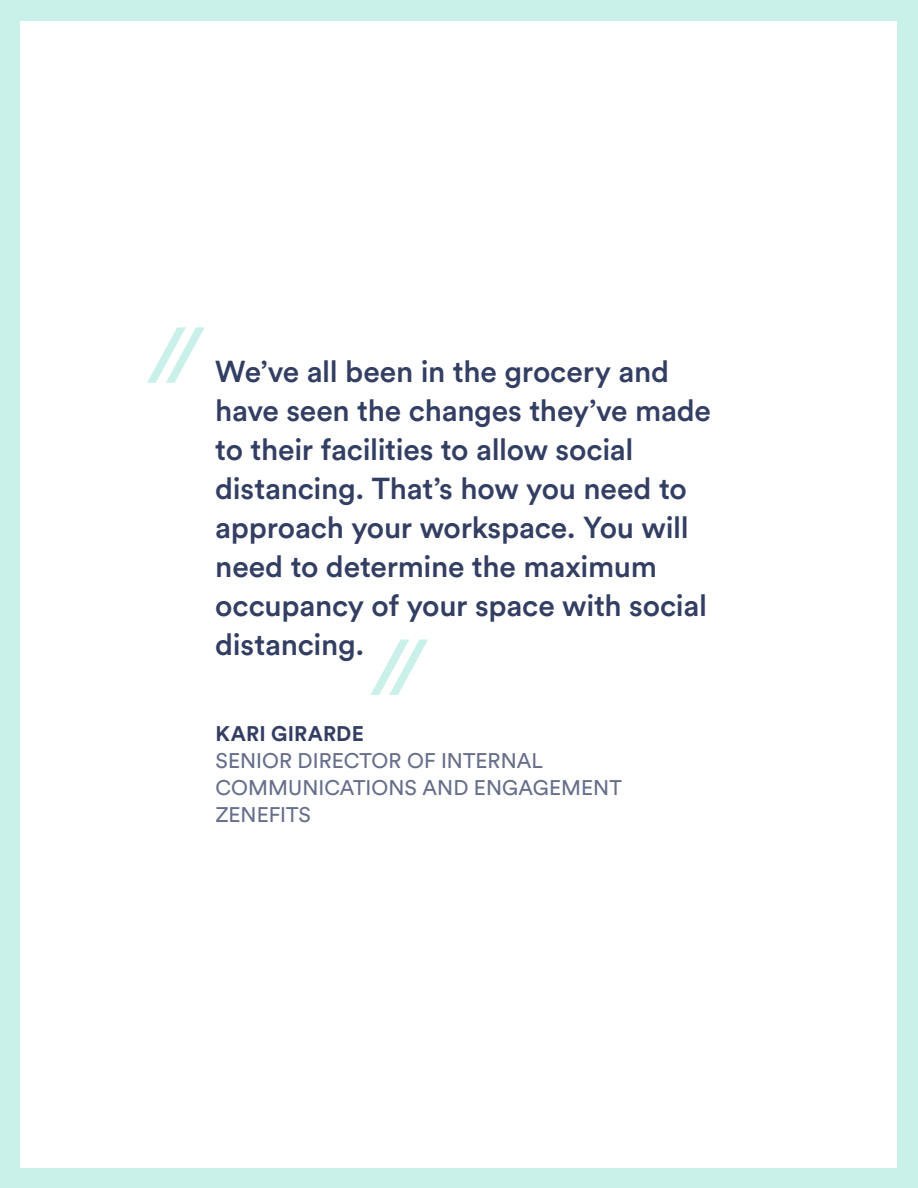
<style>
.page{position:relative;width:918px;height:1188px;background:#c9f1e9}
.page>*{position:absolute;margin:0;border:0;box-sizing:border-box;transform-origin:0 0}
.t1{font:500 30px/39px "Circular Std";letter-spacing:-.01em;color:#333e63}
.t2{font:21px/27px "Circular Std";letter-spacing:.005em;color:#666e8a}
.t3{font:700 21px "Circular Std";letter-spacing:.01em;color:#333e63}
</style>
<div class="page">
<div style="left:21px;top:21px;width:876px;height:1146px;background:#fff"></div>
<svg style="left:147px;top:327px;width:58px;height:56px"></svg>
<svg style="left:371px;top:639px;width:57px;height:56px"></svg>
<p class="t1" style="left:215px;top:352px;width:497px">We’ve all been in the grocery and have seen the changes they’ve made to their facilities to allow social distancing. That’s how you need to approach your workspace. You will need to determine the maximum occupancy of your space with social distancing.</p>
<p class="t3" style="left:215px;top:720px;width:150px">KARI GIRARDE</p>
<p class="t2" style="left:215px;top:747px;width:408px">SENIOR DIRECTOR OF INTERNAL<br>COMMUNICATIONS AND ENGAGEMENT<br>ZENEFITS</p>
</div>
